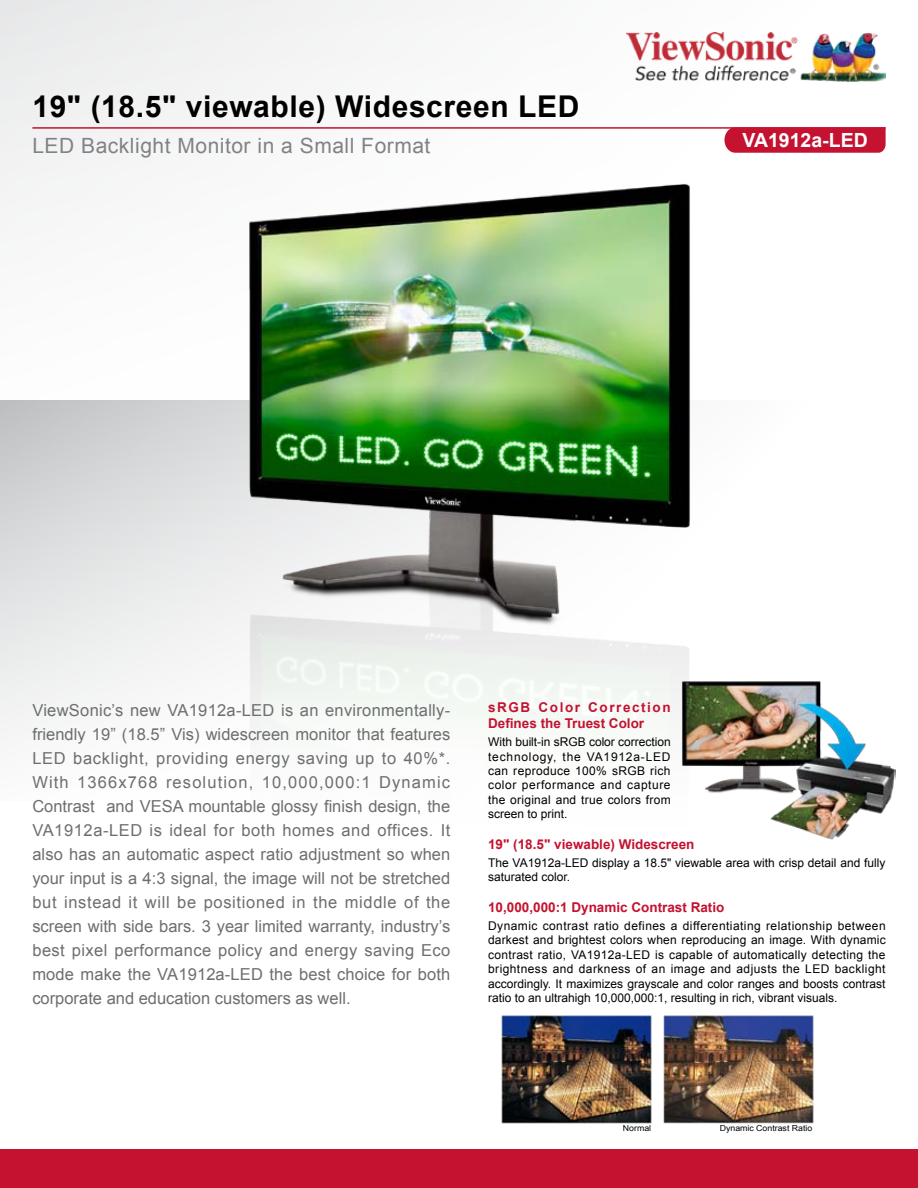
<style>
.page{position:relative;width:918px;height:1188px;background:#fff}
.page>*{position:absolute;margin:0;border:0;box-sizing:border-box;transform-origin:0 0}
.t1{font:700 30px "Arial";letter-spacing:.02em;color:#000}
.t2{font:21px "Arial";letter-spacing:.025em;color:#818285}
.t3{font:700 19.5px "Arial";color:#fff}
.t4{font:16.5px/24px "Arial";color:#6d6e71;text-align:justify}
.t5{font:700 13.5px "Arial";color:#c41230}
.t6{font:700 13.5px/16.2px "Arial";letter-spacing:.115em;color:#c41230}
.t7{font:12px/14.4px "Arial";color:#000;text-align:justify}
.t8{font:8.25px "Arial";color:#000;scale:1.06 1}
</style>
<div class="page">
<div style="left:0;top:0;width:917px;height:405px;background:#f9f9fa"></div>
<svg style="left:0;top:400px;width:896px;height:380px"></svg>
<img style="left:60px;top:184px;width:780px;height:596px">
<img style="left:627px;top:32px;width:259px;height:50px">
<hr style="left:32px;top:127px;width:854px;height:2px;background:#c41230">
<svg style="left:724px;top:127px;width:162px;height:26px;background:#c51936"></svg>
<div style="left:0;top:1150px;width:918px;height:38px;background:#c41230"></div>
<img style="left:501px;top:1015px;width:313px;height:109px">
<img style="left:681px;top:680px;width:214px;height:160px">
<h1 class="t1" style="left:32px;top:87px;width:549px">19" (18.5" viewable) Widescreen LED</h1>
<h2 class="t2" style="left:32px;top:131px;width:400px">LED Backlight Monitor in a Small Format</h2>
<h3 class="t3" style="left:742px;top:127px;width:127px">VA1912a-LED</h3>
<p class="t4" style="left:32px;top:699px;width:420px">ViewSonic’s new VA1912a-LED is an environmentally&shy;friendly 19” (18.5” Vis) widescreen monitor that features LED backlight, providing energy saving up to 40%*.<br>With 1366x768 resolution, 10,000,000:1 Dynamic Contrast and VESA mountable glossy finish design, the VA1912a-LED is ideal for both homes and offices. It also has an automatic aspect ratio adjustment so when your input is a 4:3 signal, the image will not be stretched but instead it will be positioned in the middle of the screen with side bars. 3 year limited warranty, industry’s best pixel performance policy and energy saving Eco mode make the VA1912a-LED the best choice for both corporate and education customers as well.</p>
<p class="t6" style="left:488px;top:699px;width:184px">sRGB Color Correction<br>Defines the Truest Color</p>
<p class="t7" style="left:488px;top:735px;width:184px">With built-in sRGB color correction technology, the VA1912a-LED can reproduce 100% sRGB rich color performance and capture the original and true colors from screen to print.</p>
<p class="t5" style="left:488px;top:835px;width:208px">19" (18.5" viewable) Widescreen</p>
<p class="t7" style="left:488px;top:855px;width:399px">The VA1912a-LED display a 18.5" viewable area with crisp detail and fully saturated color.</p>
<p class="t5" style="left:488px;top:898px;width:238px">10,000,000:1 Dynamic Contrast Ratio</p>
<p class="t7" style="left:488px;top:919px;width:399px">Dynamic contrast ratio defines a differentiating relationship between darkest and brightest colors when reproducing an image. With dynamic contrast ratio, VA1912a-LED is capable of automatically detecting the brightness and darkness of an image and adjusts the LED backlight accordingly. It maximizes grayscale and color ranges and boosts contrast ratio to an ultrahigh 10,000,000:1, resulting in rich, vibrant visuals.</p>
<p class="t8" style="left:623px;top:1123px;width:28px">Normal</p>
<p class="t8" style="left:720px;top:1123px;width:89px">Dynamic Contrast Ratio</p>
</div>
